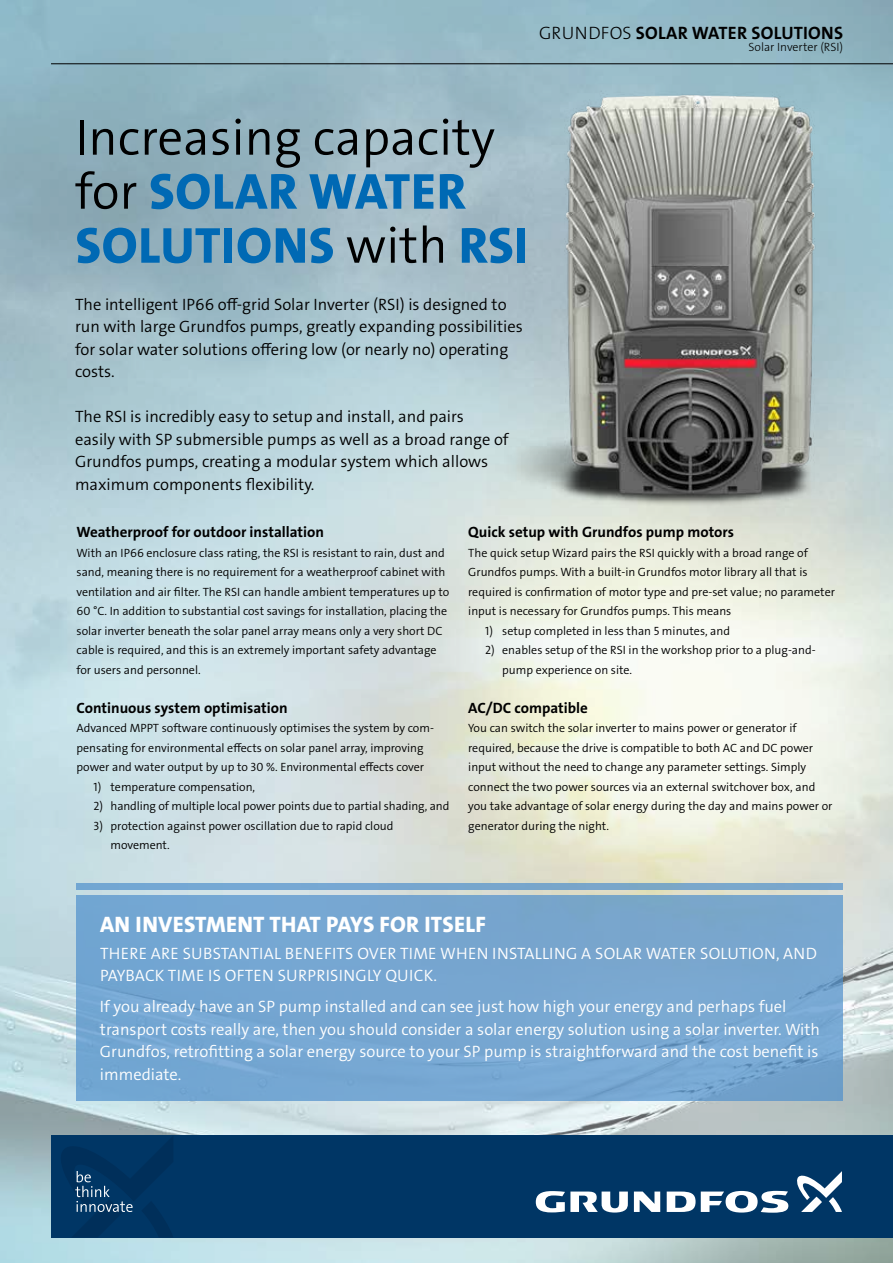
<style>
.page{position:relative;width:893px;height:1263px;background:#fff}
.page>*{position:absolute;margin:0;border:0;box-sizing:border-box;transform-origin:0 0}
.t1{font:51px/54px "Grundfos The Sans V2 OT 8 XB";letter-spacing:.015em;color:#0069b4}
.t2{font:51px "Grundfos The Sans V2 OT 4 SL";color:#000}
.t3{font:22.5px "Grundfos The Sans V2 OT 8 XB";letter-spacing:.015em;color:#fff}
.t4{font:18px "Grundfos The Sans V2 OT 7 B";letter-spacing:.015em;color:#000}
.t5{font:16.5px/22.5px "Grundfos The Sans V2 OT 4 SL";color:#fff}
.t6{font:16.5px/22.5px "Grundfos The Sans V2 OT 4 SL";color:#000}
.t7{font:15px "Grundfos The Sans V2 OT 7 B";color:#000}
.t8{font:12px/19.5px "Grundfos The Sans V2 OT 4 SL";color:#000}
.t9{font:12px "Grundfos The Sans V2 OT 3 L";color:#000}
.s1{font-family:"Grundfos The Sans V2 OT 3 L"}
.s2{font-family:"Grundfos The Sans V2 OT 4 SL";color:#000}
</style>
<div class="page">
<img style="left:0;top:0;width:893px;height:1263px">
<img style="left:471px;top:83px;width:422px;height:455px">
<div style="left:77px;top:895px;width:766px;height:205px;background:#77a6d1"></div>
<div style="left:77px;top:883px;width:766px;height:7px;background:#77a7ce"></div>
<div style="left:51px;top:1135px;width:842px;height:102px;background:#003665"></div>
<svg style="left:634px;top:1191px;width:26px;height:21px"></svg>
<svg style="left:536px;top:1191px;width:92px;height:21px"></svg>
<svg style="left:667px;top:1191px;width:121px;height:22px"></svg>
<svg style="left:797px;top:1171px;width:45px;height:41px"></svg>
<svg style="left:61px;top:1137px;width:112px;height:100px"></svg>
<hr style="left:51px;top:63px;width:842px;height:1px;background:#000">
<h3 class="t4" style="left:539px;top:21px;width:306px"><span class="s1">GRUNDFOS</span> SOLAR WATER SOLUTIONS</h3>
<h1 class="t2" style="left:75px;top:105px;width:421px">Increasing capacity</h1>
<h1 class="t1" style="left:75px;top:165px;width:454px"><span class="s2">for</span> SOLAR WATER<br>SOLUTIONS <span class="s2">with</span> RSI</h1>
<h3 class="t6" style="left:75px;top:293px;width:449px">The intelligent IP66 off-grid Solar Inverter (RSI) is designed to run with large Grundfos pumps, greatly expanding possibilities for solar water solutions offering low (or nearly no) operating costs.</h3>
<h3 class="t6" style="left:75px;top:406px;width:435px">The RSI is incredibly easy to setup and install, and pairs<br>easily with SP submersible pumps as well as a broad range of Grundfos pumps, creating a modular system which allows maximum components flexibility.</h3>
<p class="t9" style="left:748px;top:39px;width:96px">Solar Inverter (RSI)</p>
<p class="t7" style="left:77px;top:523px;width:249px">Weatherproof for outdoor installation</p>
<p class="t8" style="left:77px;top:543px;width:374px">With an IP66 enclosure class rating, the RSI is resistant to rain, dust and sand, meaning there is no requirement for a weatherproof cabinet with ventilation and air filter. The RSI can handle ambient temperatures up to 60 °C. In addition to substantial cost savings for installation, placing the solar inverter beneath the solar panel array means only a very short DC cable is required, and this is an extremely important safety advantage for users and personnel.</p>
<p class="t7" style="left:77px;top:698px;width:213px">Continuous system optimisation</p>
<p class="t8" style="left:77px;top:719px;width:359px">Advanced MPPT software continuously optimises the system by com&shy;pensating for environmental effects on solar panel array, improving power and water output by up to 30 %. Environmental effects cover</p>
<p class="t8" style="left:94px;top:777px;width:163px">1) temperature compensation,</p>
<p class="t8" style="left:94px;top:797px;width:357px">2) handling of multiple local power points due to partial shading, and</p>
<p class="t8" style="left:111px;top:816px;width:284px;text-indent:-17px">3) protection against power oscillation due to rapid cloud movement.</p>
<p class="t7" style="left:468px;top:523px;width:267px">Quick setup with Grundfos pump motors</p>
<p class="t8" style="left:468px;top:543px;width:368px">The quick setup Wizard pairs the RSI quickly with a broad range of Grundfos pumps. With a built-in Grundfos motor library all that is required is confirmation of motor type and pre-set value; no parameter input is necessary for Grundfos pumps. This means</p>
<p class="t8" style="left:485px;top:621px;width:246px">1) setup completed in less than 5 minutes, and</p>
<p class="t8" style="left:502px;top:641px;width:315px;text-indent:-17px">2) enables setup of the RSI in the workshop prior to a plug-and&shy;pump experience on site.</p>
<p class="t7" style="left:468px;top:698px;width:121px">AC/DC compatible</p>
<p class="t8" style="left:468px;top:719px;width:366px">You can switch the solar inverter to mains power or generator if required, because the drive is compatible to both AC and DC power input without the need to change any parameter settings. Simply connect the two power sources via an external switchover box, and you take advantage of solar energy during the day and mains power or generator during the night.</p>
<h2 class="t3" style="left:100px;top:910px;width:387px">AN INVESTMENT THAT PAYS FOR ITSELF</h2>
<h3 class="t5" style="left:100px;top:942px;width:719px">THERE ARE SUBSTANTIAL BENEFITS OVER TIME WHEN INSTALLING A SOLAR WATER SOLUTION, AND<br>PAYBACK TIME IS OFTEN SURPRISINGLY QUICK.</h3>
<p class="t5" style="left:100px;top:995px;width:722px">If you already have an SP pump installed and can see just how high your energy and perhaps fuel transport costs really are, then you should consider a solar energy solution using a solar inverter. With Grundfos, retrofitting a solar energy source to your SP pump is straightforward and the cost benefit is immediate.</p>
</div>
